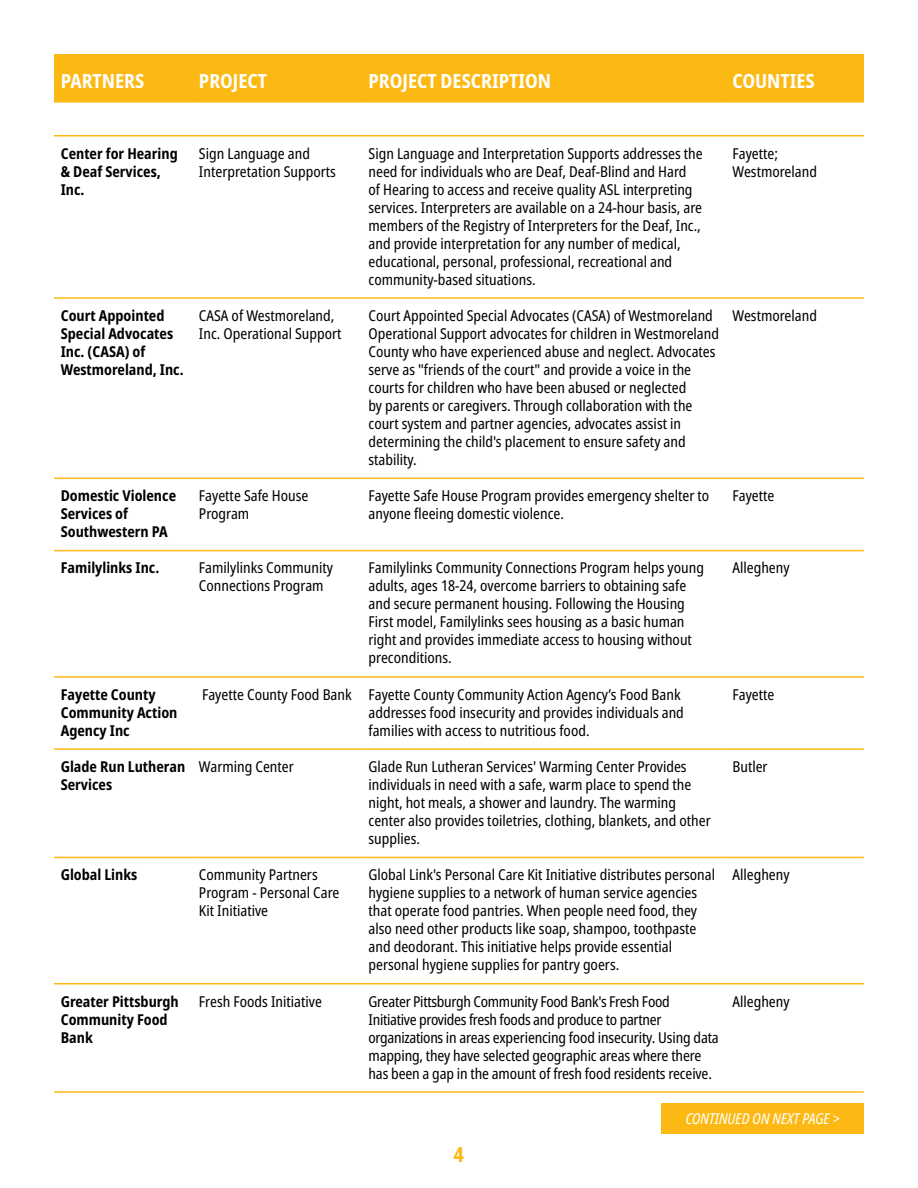
<style>
.page{position:relative;width:918px;height:1188px;background:#fff}
.page>*{position:absolute;margin:0;border:0;box-sizing:border-box;transform-origin:0 0}
.t1{font:700 21px "Noto Sans Condensed";color:#fdb913}
.t2{font:700 19.5px "Noto Sans Condensed";color:#fff}
.t3{font:15px/18px "Noto Sans Condensed";color:#000}
.t4{font:700 15px/18px "Noto Sans Condensed";color:#000}
.t5{font:italic 15px "Noto Sans Condensed";color:#fff}
</style>
<div class="page">
<div style="left:54px;top:54px;width:810px;height:47px;background:#fdb913"></div>
<hr style="left:54px;top:101px;width:138px;height:2px;background:#fdb913">
<hr style="left:192px;top:101px;width:170px;height:2px;background:#fdb913">
<hr style="left:362px;top:101px;width:364px;height:2px;background:#fdb913">
<hr style="left:726px;top:101px;width:138px;height:2px;background:#fdb913">
<hr style="left:54px;top:135px;width:138px;height:1px;background:#fdb913">
<hr style="left:192px;top:135px;width:170px;height:1px;background:#fdb913">
<hr style="left:362px;top:135px;width:364px;height:1px;background:#fdb913">
<hr style="left:726px;top:135px;width:138px;height:1px;background:#fdb913">
<hr style="left:54px;top:297px;width:138px;height:2px;background:#fdb913">
<hr style="left:192px;top:297px;width:170px;height:2px;background:#fdb913">
<hr style="left:362px;top:297px;width:364px;height:2px;background:#fdb913">
<hr style="left:726px;top:297px;width:138px;height:2px;background:#fdb913">
<hr style="left:54px;top:478px;width:138px;height:1px;background:#fdb913">
<hr style="left:192px;top:478px;width:170px;height:1px;background:#fdb913">
<hr style="left:362px;top:478px;width:364px;height:1px;background:#fdb913">
<hr style="left:726px;top:478px;width:138px;height:1px;background:#fdb913">
<hr style="left:54px;top:550px;width:138px;height:1px;background:#fdb913">
<hr style="left:192px;top:550px;width:170px;height:1px;background:#fdb913">
<hr style="left:362px;top:550px;width:364px;height:1px;background:#fdb913">
<hr style="left:726px;top:550px;width:138px;height:1px;background:#fdb913">
<hr style="left:54px;top:676px;width:138px;height:2px;background:#fdb913">
<hr style="left:192px;top:676px;width:170px;height:2px;background:#fdb913">
<hr style="left:362px;top:676px;width:364px;height:2px;background:#fdb913">
<hr style="left:726px;top:676px;width:138px;height:2px;background:#fdb913">
<hr style="left:54px;top:748px;width:138px;height:2px;background:#fdb913">
<hr style="left:192px;top:748px;width:170px;height:2px;background:#fdb913">
<hr style="left:362px;top:748px;width:364px;height:2px;background:#fdb913">
<hr style="left:726px;top:748px;width:138px;height:2px;background:#fdb913">
<hr style="left:54px;top:857px;width:138px;height:1px;background:#fdb913">
<hr style="left:192px;top:857px;width:170px;height:1px;background:#fdb913">
<hr style="left:362px;top:857px;width:364px;height:1px;background:#fdb913">
<hr style="left:726px;top:857px;width:138px;height:1px;background:#fdb913">
<hr style="left:54px;top:983px;width:138px;height:1px;background:#fdb913">
<hr style="left:192px;top:983px;width:170px;height:1px;background:#fdb913">
<hr style="left:362px;top:983px;width:364px;height:1px;background:#fdb913">
<hr style="left:726px;top:983px;width:138px;height:1px;background:#fdb913">
<hr style="left:54px;top:1091px;width:138px;height:2px;background:#fdb913">
<hr style="left:192px;top:1091px;width:170px;height:2px;background:#fdb913">
<hr style="left:362px;top:1091px;width:364px;height:2px;background:#fdb913">
<hr style="left:726px;top:1091px;width:138px;height:2px;background:#fdb913">
<div style="left:662px;top:1104px;width:202px;height:30px;background:#fdb913"></div>
<h2 class="t2" style="left:61px;top:67px;width:85px">PARTNERS</h2>
<h2 class="t2" style="left:199px;top:67px;width:70px">PROJECT</h2>
<h2 class="t2" style="left:369px;top:67px;width:184px">PROJECT DESCRIPTION</h2>
<h2 class="t2" style="left:733px;top:67px;width:84px">COUNTIES</h2>
<p class="t4" style="left:61px;top:144px;width:119px">Center for Hearing &amp; Deaf Services,<br>Inc.</p>
<p class="t3" style="left:199px;top:145px;width:138px">Sign Language and<br>Interpretation Supports</p>
<p class="t3" style="left:369px;top:145px;width:336px">Sign Language and Interpretation Supports addresses the need for individuals who are Deaf, Deaf-Blind and Hard<br>of Hearing to access and receive quality ASL interpreting services. Interpreters are available on a 24-hour basis, are members of the Registry of Interpreters for the Deaf, Inc., and provide interpretation for any number of medical, educational, personal, professional, recreational and community-based situations.</p>
<p class="t3" style="left:733px;top:145px;width:86px">Fayette;<br>Westmoreland</p>
<p class="t4" style="left:61px;top:307px;width:124px">Court Appointed<br>Special Advocates<br>Inc. (CASA) of<br>Westmoreland, Inc.</p>
<p class="t3" style="left:199px;top:307px;width:144px">CASA of Westmoreland,<br>Inc. Operational Support</p>
<p class="t3" style="left:369px;top:307px;width:352px">Court Appointed Special Advocates (CASA) of Westmoreland Operational Support advocates for children in Westmoreland County who have experienced abuse and neglect. Advocates serve as "friends of the court" and provide a voice in the courts for children who have been abused or neglected<br>by parents or caregivers. Through collaboration with the court system and partner agencies, advocates assist in determining the child's placement to ensure safety and stability.</p>
<p class="t3" style="left:733px;top:307px;width:86px">Westmoreland</p>
<p class="t4" style="left:61px;top:487px;width:117px">Domestic Violence<br>Services of<br>Southwestern PA</p>
<p class="t3" style="left:199px;top:487px;width:111px">Fayette Safe House<br>Program</p>
<p class="t3" style="left:369px;top:487px;width:342px">Fayette Safe House Program provides emergency shelter to anyone fleeing domestic violence.</p>
<p class="t3" style="left:733px;top:487px;width:43px">Fayette</p>
<p class="t4" style="left:61px;top:559px;width:100px">Familylinks Inc.</p>
<p class="t3" style="left:199px;top:559px;width:135px">Familylinks Community<br>Connections Program</p>
<p class="t3" style="left:369px;top:559px;width:337px">Familylinks Community Connections Program helps young adults, ages 18-24, overcome barriers to obtaining safe and secure permanent housing. Following the Housing First model, Familylinks sees housing as a basic human right and provides immediate access to housing without preconditions.</p>
<p class="t3" style="left:733px;top:559px;width:59px">Allegheny</p>
<p class="t4" style="left:61px;top:685px;width:118px">Fayette County<br>Community Action<br>Agency Inc</p>
<p class="t3" style="left:369px;top:686px;width:317px;text-indent:-166px">Fayette County Food Bank Fayette County Community Action Agency’s Food Bank addresses food insecurity and provides individuals and families with access to nutritious food.</p>
<p class="t3" style="left:733px;top:686px;width:43px">Fayette</p>
<p class="t4" style="left:61px;top:758px;width:126px">Glade Run Lutheran<br>Services</p>
<p class="t3" style="left:199px;top:758px;width:96px">Warming Center</p>
<p class="t3" style="left:369px;top:758px;width:344px">Glade Run Lutheran Services' Warming Center Provides individuals in need with a safe, warm place to spend the night, hot meals, a shower and laundry. The warming center also provides toiletries, clothing, blankets, and other supplies.</p>
<p class="t3" style="left:733px;top:758px;width:37px">Butler</p>
<p class="t4" style="left:61px;top:866px;width:78px">Global Links</p>
<p class="t3" style="left:199px;top:866px;width:142px">Community Partners<br>Program - Personal Care<br>Kit Initiative</p>
<p class="t3" style="left:369px;top:866px;width:348px">Global Link's Personal Care Kit Initiative distributes personal hygiene supplies to a network of human service agencies that operate food pantries. When people need food, they also need other products like soap, shampoo, toothpaste and deodorant. This initiative helps provide essential personal hygiene supplies for pantry goers.</p>
<p class="t3" style="left:733px;top:866px;width:59px">Allegheny</p>
<p class="t4" style="left:61px;top:992px;width:120px">Greater Pittsburgh<br>Community Food<br>Bank</p>
<p class="t3" style="left:199px;top:993px;width:124px">Fresh Foods Initiative</p>
<p class="t3" style="left:369px;top:993px;width:352px">Greater Pittsburgh Community Food Bank's Fresh Food Initiative provides fresh foods and produce to partner organizations in areas experiencing food insecurity. Using data mapping, they have selected geographic areas where there has been a gap in the amount of fresh food residents receive.</p>
<p class="t3" style="left:733px;top:993px;width:59px">Allegheny</p>
<p class="t5" style="left:686px;top:1108px;width:156px">CONTINUED ON NEXT PAGE &gt;</p>
<h1 class="t1" style="left:454px;top:1140px;width:12px">4</h1>
</div>
